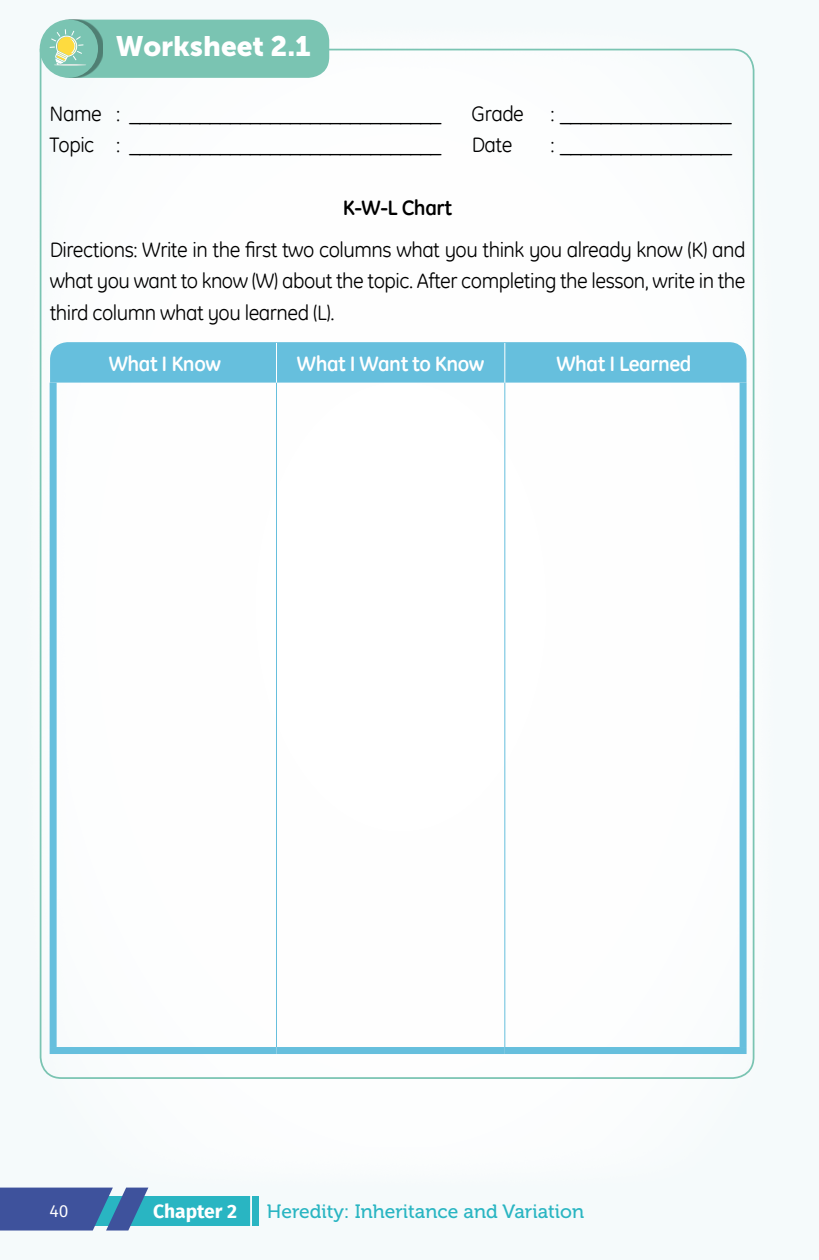
<style>
.page{position:relative;width:819px;height:1260px;background:#f5fafb}
.page>*{position:absolute;margin:0;border:0;box-sizing:border-box;transform-origin:0 0}
.t1{font:28px "Museo Sans 900";color:#fff}
.t2{font:21px/31.5px "GE Inspira";letter-spacing:-.025em;color:#000;text-align:justify}
.t3{font:700 21px "GE Inspira";letter-spacing:-.025em;color:#fff}
.t4{font:700 21px "GE Inspira";letter-spacing:-.025em;color:#000}
.t5{font:19.25px "Museo 500";color:#29b5c2}
.t6{font:700 19.25px "Fira Sans";color:#fff}
.t7{font:17.5px "Fira Sans";color:#fff}
</style>
<div class="page">
<div style="left:90px;top:1197px;width:168px;height:29px;background:#29b5c2"></div>
<svg style="left:0;top:1188px;width:148px;height:43px;background:#4565a5"></svg>
<hr style="left:250px;top:1196px;width:2px;height:30px;background:#fff">
<div style="left:39px;top:48px;width:716px;height:1031px;background:#fefefe"></div>
<div style="left:45px;top:19px;width:58px;height:59px;background:#000;opacity:.35"></div>
<div style="left:40px;top:20px;width:58px;height:58px;background:#7ac4b2;border-radius:50%"></div>
<svg style="left:50px;top:20px;width:279px;height:58px;background:#7fc4b1"></svg>
<div style="left:50px;top:342px;width:696px;height:41px;background:#66bfdd"></div>
<hr style="left:276px;top:383px;width:1px;height:664px;background:#66bfdd">
<hr style="left:504px;top:383px;width:1px;height:664px;background:#66bfdd">
<div style="left:50px;top:383px;width:7px;height:664px;background:#66bfdd"></div>
<div style="left:739px;top:383px;width:7px;height:664px;background:#66bfdd"></div>
<div style="left:50px;top:1047px;width:226px;height:7px;background:#66bfdd"></div>
<div style="left:276px;top:1047px;width:229px;height:7px;background:#66bfdd"></div>
<div style="left:505px;top:1047px;width:241px;height:7px;background:#66bfdd"></div>
<hr style="left:276px;top:343px;width:1px;height:40px;background:#fff">
<hr style="left:504px;top:343px;width:1px;height:40px;background:#fff">
<h1 class="t1" style="left:116px;top:30px;width:196px">Worksheet 2.1</h1>
<p class="t2" style="left:50px;top:97px;width:393px">Name : _______________________________</p>
<p class="t2" style="left:471px;top:97px;width:54px">Grade</p>
<p class="t2" style="left:550px;top:97px;width:182px">: _________________</p>
<p class="t2" style="left:50px;top:129px;width:393px">Topic : _______________________________</p>
<p class="t2" style="left:471px;top:129px;width:42px">Date</p>
<p class="t2" style="left:550px;top:129px;width:182px">: _________________</p>
<p class="t4" style="left:343px;top:195px;width:111px">K-W-L Chart</p>
<p class="t2" style="left:50px;top:233px;width:697px">Directions: Write in the first two columns what you think you already know (K) and what you want to know (W) about the topic. After completing the lesson, write in the third column what you learned (L).</p>
<p class="t3" style="left:109px;top:350px;width:114px">What I Know</p>
<p class="t3" style="left:297px;top:350px;width:189px">What I Want to Know</p>
<p class="t3" style="left:556px;top:350px;width:137px">What I Learned</p>
<p class="t7" style="left:50px;top:1198px;width:20px">40</p>
<p class="t6" style="left:153px;top:1195px;width:85px">Chapter 2</p>
<p class="t5" style="left:267px;top:1201px;width:319px">Heredity: Inheritance and Variation</p>
</div>
